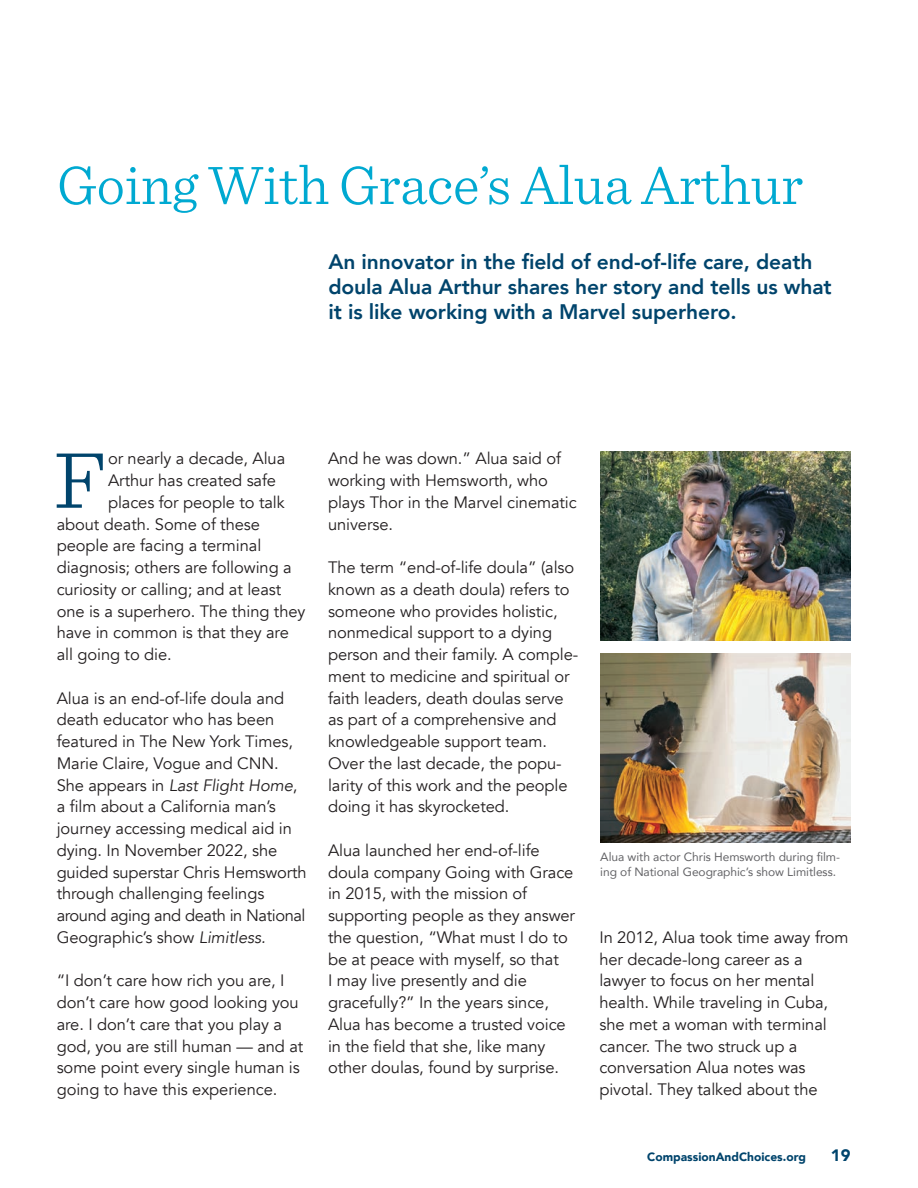
<style>
.page{position:relative;width:918px;height:1188px;background:#fff}
.page>*{position:absolute;margin:0;border:0;box-sizing:border-box;transform-origin:0 0}
.body_copy{font:300 83.7px "Sentinel";color:#00446c}
.feature_headline{font:300 57px "Sentinel";letter-spacing:-.005em;color:#00a9d1}
.feature_subhead{font:800 21px/25.2px "Avenir";letter-spacing:-.005em;color:#00446c}
.body_copy-2{font:16.5px/21.8px "Avenir";letter-spacing:-.005em;color:#231f20}
.t1{font:900 16.5px "Avenir";color:#00446c}
.t2{font:12px/14.4px "Avenir";letter-spacing:-.005em;color:#636366}
.t3{font:900 12px "Avenir";color:#00446c}
.s1{font-style:italic}
</style>
<div class="page">
<img style="left:600px;top:452px;width:250px;height:188px">
<img style="left:600px;top:653px;width:250px;height:189px">
<p class="feature_headline" style="left:57px;top:142px;width:748px">Going With Grace’s Alua Arthur</p>
<p class="feature_subhead" style="left:328px;top:249px;width:505px">An innovator in the field of end-of-life care, death doula Alua Arthur shares her story and tells us what it is like working with a Marvel superhero.</p>
<p class="body_copy" style="left:54px;top:417px;width:54px">F</p>
<p class="body_copy-2" style="left:108px;top:448px;width:179px">or nearly a decade, Alua</p>
<p class="body_copy-2" style="left:108px;top:470px;width:170px">Arthur has created safe</p>
<p class="body_copy-2" style="left:108px;top:491px;width:178px">places for people to talk</p>
<p class="body_copy-2" style="left:57px;top:513px;width:205px">about death. Some of these</p>
<p class="body_copy-2" style="left:57px;top:535px;width:206px">people are facing a terminal</p>
<p class="body_copy-2" style="left:57px;top:557px;width:237px">diagnosis; others are following a</p>
<p class="body_copy-2" style="left:57px;top:578px;width:226px">curiosity or calling; and at least</p>
<p class="body_copy-2" style="left:57px;top:600px;width:250px">one is a superhero. The thing they</p>
<p class="body_copy-2" style="left:57px;top:622px;width:234px">have in common is that they are</p>
<p class="body_copy-2" style="left:57px;top:644px;width:117px">all going to die.</p>
<p class="body_copy-2" style="left:57px;top:687px;width:251px">Alua is an end-of-life doula and death educator who has been featured in The New York Times,<br>Marie Claire, Vogue and CNN.<br>She appears in <span class="s1">Last Flight Home</span>, a film about a California man’s journey accessing medical aid in dying. In November 2022, she guided superstar Chris Hemsworth through challenging feelings around aging and death in National<br>Geographic’s show <span class="s1">Limitless.</span></p>
<p class="body_copy-2" style="left:57px;top:970px;width:248px">“I don’t care how rich you are, I don’t care how good looking you are. I don’t care that you play a god, you are still human — and at some point every single human is going to have this experience.</p>
<p class="body_copy-2" style="left:328px;top:448px;width:250px">And he was down.” Alua said of working with Hemsworth, who plays Thor in the Marvel cinematic universe.</p>
<p class="body_copy-2" style="left:328px;top:557px;width:252px">The term “end-of-life doula” (also known as a death doula) refers to someone who provides holistic, nonmedical support to a dying person and their family. A comple&shy;ment to medicine and spiritual or faith leaders, death doulas serve as part of a comprehensive and knowledgeable support team.<br>Over the last decade, the popu&shy;larity of this work and the people doing it has skyrocketed.</p>
<p class="body_copy-2" style="left:328px;top:839px;width:249px">Alua launched her end-of-life doula company Going with Grace in 2015, with the mission of supporting people as they answer the question, “What must I do to be at peace with myself, so that<br>I may live presently and die gracefully?” In the years since,<br>Alua has become a trusted voice in the field that she, like many other doulas, found by surprise.</p>
<p class="t2" style="left:600px;top:849px;width:241px">Alua with actor Chris Hemsworth during film&shy;ing of National Geographic’s show Limitless.</p>
<p class="body_copy-2" style="left:599px;top:926px;width:251px">In 2012, Alua took time away from her decade-long career as a lawyer to focus on her mental health. While traveling in Cuba, she met a woman with terminal cancer. The two struck up a conversation Alua notes was pivotal. They talked about the</p>
<p class="t3" style="left:647px;top:1147px;width:160px">CompassionAndChoices.org</p>
<p class="t1" style="left:831px;top:1141px;width:21px">19</p>
</div>
